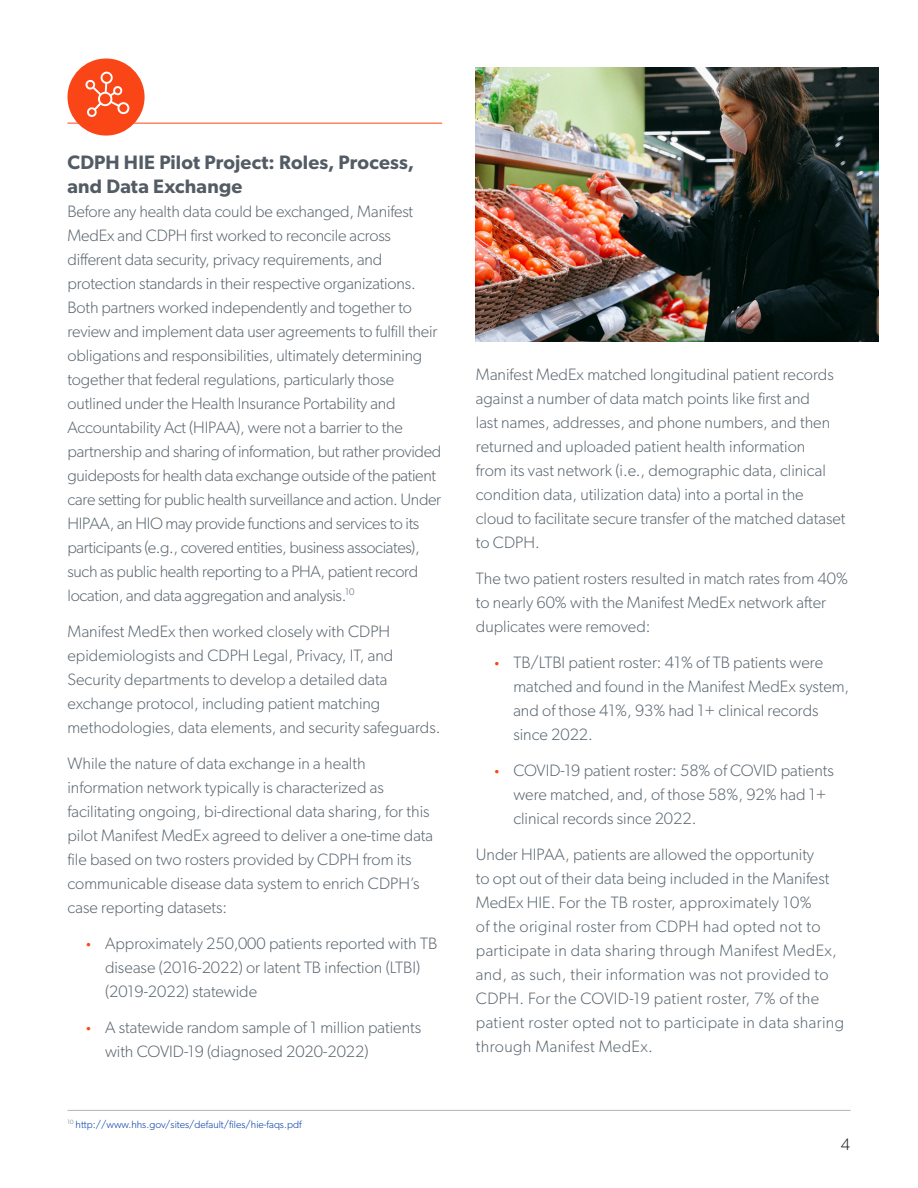
<style>
.page{position:relative;width:918px;height:1188px;background:#fff}
.page>*{position:absolute;margin:0;border:0;box-sizing:border-box;transform-origin:0 0}
.t1{font:600 19.5px/24px "Gibson";letter-spacing:.01em;color:#535c65}
.t2{font:300 16.5px/24px "Gibson";color:#5b6770}
.t3{font:300 16.5px/24px "Gibson";letter-spacing:.02em;color:#5b6770}
.t4{font:300 16.5px "Gibson";color:#231f20}
.t5{font:300 10.5px "Gibson";color:#003da5}
.s1{font-weight:400;font-size:12px;color:#fa4616}
</style>
<div class="page">
<div style="left:68px;top:58px;width:77px;height:78px;background:#fa4616;border-radius:50%"></div>
<svg style="left:85px;top:71px;width:45px;height:46px"></svg>
<hr style="left:68px;top:1110px;width:782px;height:1px;background:#5b6770">
<hr style="left:68px;top:123px;width:374px;height:1px;background:#fa4616">
<img style="left:476px;top:68px;width:403px;height:274px">
<p class="t1" style="left:68px;top:149px;width:348px">CDPH HIE Pilot Project: Roles, Process, and Data Exchange</p>
<p class="t2" style="left:68px;top:199px;width:375px">Before any health data could be exchanged, Manifest MedEx and CDPH first worked to reconcile across different data security, privacy requirements, and protection standards in their respective organizations.<br>Both partners worked independently and together to review and implement data user agreements to fulfill their obligations and responsibilities, ultimately determining together that federal regulations, particularly those outlined under the Health Insurance Portability and Accountability Act (HIPAA), were not a barrier to the partnership and sharing of information, but rather provided guideposts for health data exchange outside of the patient care setting for public health surveillance and action. Under HIPAA, an HIO may provide functions and services to its participants (e.g., covered entities, business associates), such as public health reporting to a PHA, patient record location, and data aggregation and analysis.<sup>10</sup></p>
<p class="t2" style="left:68px;top:619px;width:375px">Manifest MedEx then worked closely with CDPH epidemiologists and CDPH Legal, Privacy, IT, and Security departments to develop a detailed data exchange protocol, including patient matching methodologies, data elements, and security safeguards.</p>
<p class="t2" style="left:68px;top:751px;width:367px">While the nature of data exchange in a health information network typically is characterized as facilitating ongoing, bi-directional data sharing, for this pilot Manifest MedEx agreed to deliver a one-time data file based on two rosters provided by CDPH from its communicable disease data system to enrich CDPH’s case reporting datasets:</p>
<p class="t2" style="left:105px;top:931px;width:334px;text-indent:-20px"><span class="s1">•</span> Approximately 250,000 patients reported with TB disease (2016-2022) or latent TB infection (LTBI) (2019-2022) statewide</p>
<p class="t2" style="left:105px;top:1015px;width:318px;text-indent:-20px"><span class="s1">•</span> A statewide random sample of 1 million patients with COVID-19 (diagnosed 2020-2022)</p>
<p class="t5" style="left:68px;top:1118px;width:236px"><sup>10</sup> http://www.hhs.gov/sites/default/files/hie-faqs.pdf</p>
<p class="t2" style="left:476px;top:362px;width:371px">Manifest MedEx matched longitudinal patient records against a number of data match points like first and<br>last names, addresses, and phone numbers, and then returned and uploaded patient health information<br>from its vast network (i.e., demographic data, clinical condition data, utilization data) into a portal in the cloud to facilitate secure transfer of the matched dataset to CDPH.</p>
<p class="t2" style="left:476px;top:566px;width:374px">The two patient rosters resulted in match rates from 40% to nearly 60% with the Manifest MedEx network after duplicates were removed:</p>
<p class="t2" style="left:513px;top:650px;width:337px;text-indent:-20px"><span class="s1">•</span> TB/LTBI patient roster: 41% of TB patients were matched and found in the Manifest MedEx system, and of those 41%, 93% had 1+ clinical records since 2022.</p>
<p class="t2" style="left:513px;top:758px;width:322px;text-indent:-20px"><span class="s1">•</span> COVID-19 patient roster: 58% of COVID patients were matched, and, of those 58%, 92% had 1+ clinical records since 2022.</p>
<p class="t3" style="left:476px;top:842px;width:370px">Under HIPAA, patients are allowed the opportunity<br>to opt out of their data being included in the Manifest MedEx HIE. For the TB roster, approximately 10%<br>of the original roster from CDPH had opted not to participate in data sharing through Manifest MedEx, and, as such, their information was not provided to CDPH. For the COVID-19 patient roster, 7% of the patient roster opted not to participate in data sharing through Manifest MedEx.</p>
<p class="t4" style="left:841px;top:1135px;width:11px">4</p>
</div>
